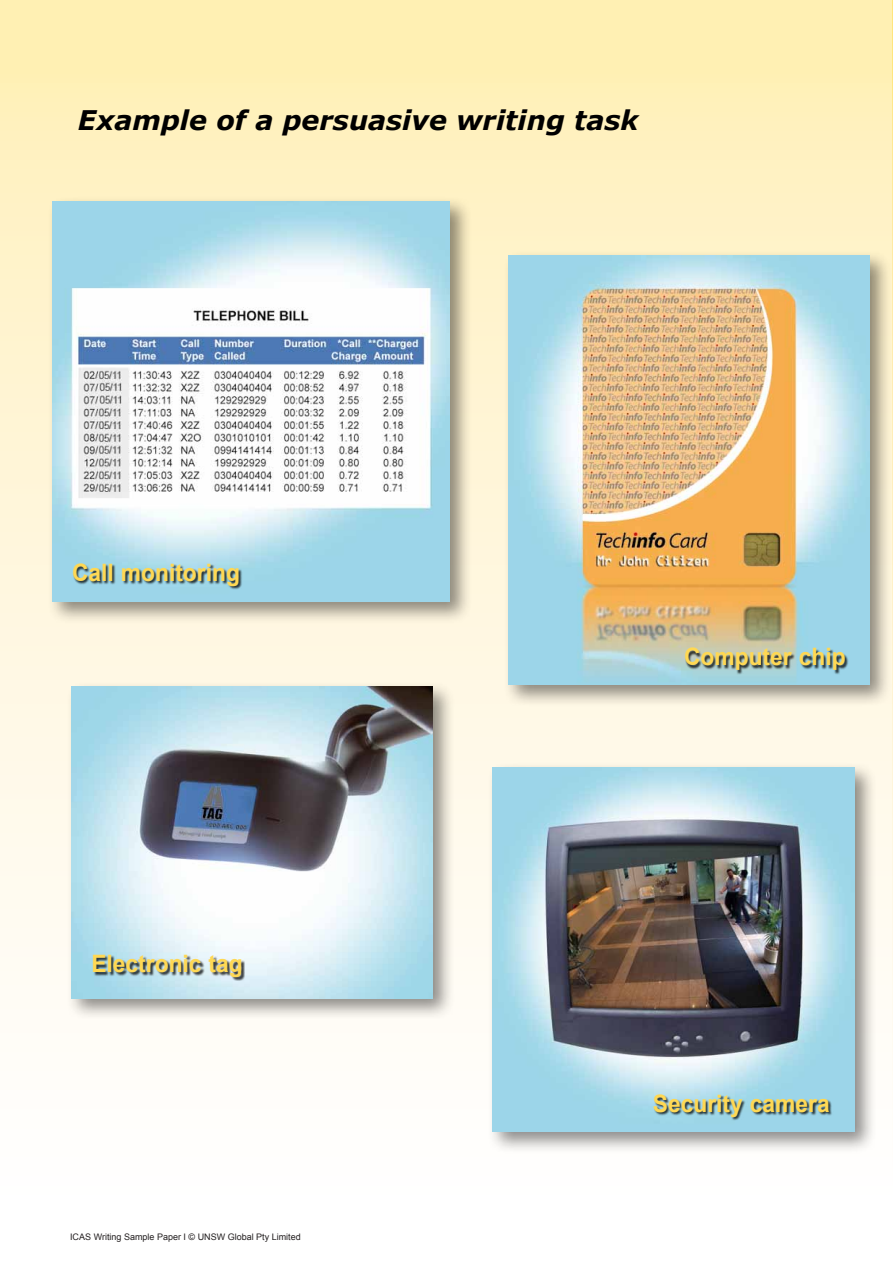
<style>
.page{position:relative;width:893px;height:1263px;background:#fff}
.page>*{position:absolute;margin:0;border:0;box-sizing:border-box;transform-origin:0 0}
.t1{font:italic 700 27px "Verdana";color:#000}
.t2{font:700 24px "Arial";color:#ffd853;scale:.95 1}
.t3{font:9px "Arial";color:#231f20}
.t4{font:9px "Arial";color:#000}
</style>
<div class="page">
<div style="left:0;top:0;width:893px;height:1199px;background:linear-gradient(to bottom,#ffefb8,#fff)"></div>
<div style="left:486px;top:761px;width:390px;height:392px;background:#000;opacity:.45"></div>
<img style="left:493px;top:767px;width:361px;height:364px">
<div style="left:654px;top:1095px;width:179px;height:26px;background:#000;opacity:.75"></div>
<div style="left:65px;top:680px;width:390px;height:340px;background:#000;opacity:.45"></div>
<img style="left:71px;top:687px;width:362px;height:311px">
<div style="left:93px;top:955px;width:152px;height:26px;background:#000;opacity:.75"></div>
<div style="left:46px;top:196px;width:426px;height:428px;background:#000;opacity:.45"></div>
<img style="left:52px;top:202px;width:398px;height:400px">
<div style="left:73px;top:564px;width:169px;height:26px;background:#000;opacity:.75"></div>
<div style="left:502px;top:249px;width:390px;height:458px;background:#000;opacity:.45"></div>
<img style="left:508px;top:255px;width:362px;height:429px">
<div style="left:685px;top:649px;width:164px;height:25px;background:#000;opacity:.75"></div>
<svg style="left:892px;top:0;width:1px;height:1199px"></svg>
<p class="t1" style="left:78px;top:103px;width:562px">Example of a persuasive writing task</p>
<p class="t2" style="left:72px;top:557px;width:178px">Call monitoring</p>
<p class="t2" style="left:91px;top:948px;width:161px">Electronic tag</p>
<p class="t4" style="left:85px;top:1231px;width:192px">ICAS Writing Practice Question Paper G © EAA</p>
<p class="t3" style="left:70px;top:1231px;width:232px">ICAS Writing Sample Paper I © UNSW Global Pty Limited</p>
<p class="t2" style="left:684px;top:641px;width:172px">Computer chip</p>
<p class="t2" style="left:653px;top:1088px;width:188px">Security camera</p>
</div>
